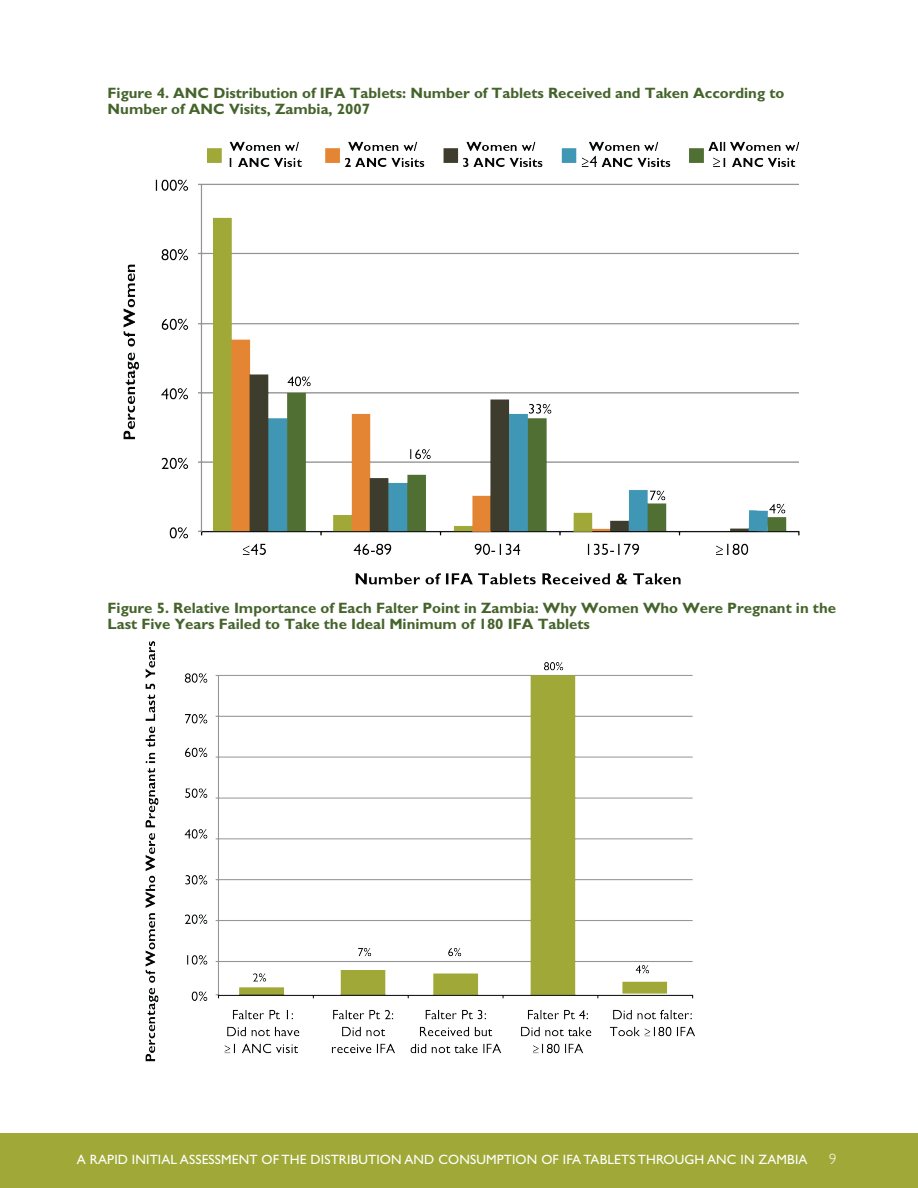
<style>
.page{position:relative;width:918px;height:1188px;background:#fff}
.page>*{position:absolute;margin:0;border:0;box-sizing:border-box;transform-origin:0 0}
.t1{font:700 15px/16.5px "Gill Sans Std";color:#45642c}
.t2{font:300 15px "Gill Sans Std";color:#fff}
.t3{font:13.5px "Gill Sans Std";letter-spacing:.01em;color:#fff}
</style>
<div class="page">
<div style="left:0;top:1133px;width:918px;height:55px;background:#a0a837"></div>
<img style="left:145px;top:641px;width:550px;height:421px">
<img style="left:123px;top:141px;width:677px;height:444px">
<p class="t1" style="left:108px;top:85px;width:678px">Figure 4. ANC Distribution of IFA Tablets: Number of Tablets Received and Taken According to<br>Number of ANC Visits, Zambia, 2007</p>
<p class="t1" style="left:108px;top:599px;width:730px">Figure 5. Relative Importance of Each Falter Point in Zambia: Why Women Who Were Pregnant in the<br>Last Five Years Failed to Take the Ideal Minimum of 180 IFA Tablets</p>
<p class="t3" style="left:77px;top:1151px;width:732px">A RAPID INITIAL ASSESSMENT OF THE DISTRIBUTION AND CONSUMPTION OF IFA TABLETS THROUGH ANC IN ZAMBIA</p>
<p class="t2" style="left:829px;top:1150px;width:9px">9</p>
</div>
